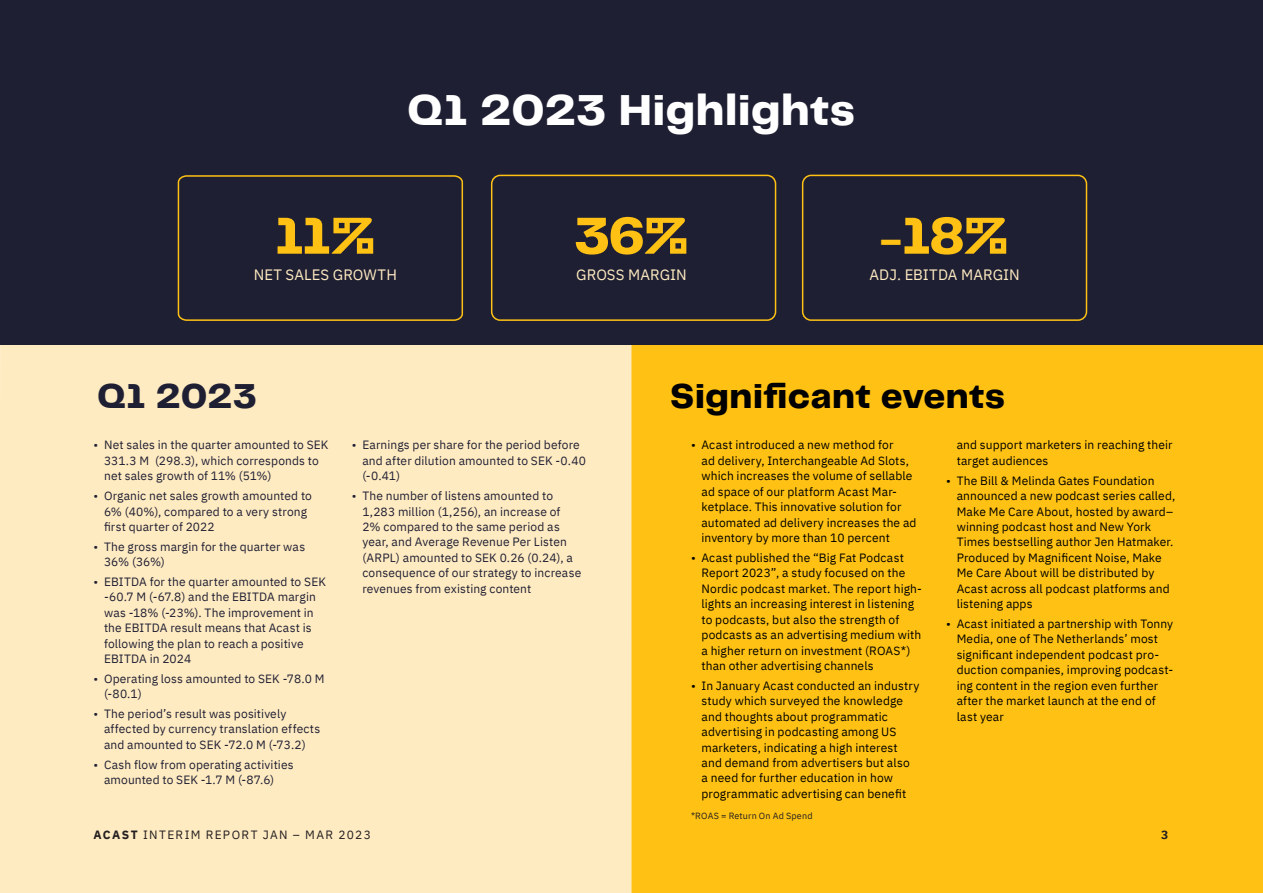
<style>
.page{position:relative;width:1263px;height:893px;background:#fff}
.page>*{position:absolute;margin:0;border:0;box-sizing:border-box;transform-origin:0 0}
.Headline_1{font:800 54px "Telegraf";color:#ffc214}
.Headline_1-2{font:800 45px "Telegraf";letter-spacing:.01em;color:#fff}
.Headline_1-3{font:800 36px "Telegraf";letter-spacing:.01em;color:#000}
.Headline_1-4{font:800 36px "Telegraf";color:#1f1f33}
.bread_text{font:15px "IBM Plex Sans";letter-spacing:.005em;color:#ffebc2}
.t1{font:12px/15.5px "IBM Plex Sans";letter-spacing:.01em;color:#000}
.t2{font:12px/15.5px "IBM Plex Sans";letter-spacing:.01em;color:#1f1f33}
.t3{font:12px "IBM Plex Sans";letter-spacing:.115em;color:#231f20}
.t4{font:700 12px "IBM Plex Sans";color:#231f20}
.Notes_fotnot{font:9px "IBM Plex Sans";letter-spacing:.02em;color:#231f20}
.s1{font-size:45px}
.s2{font-weight:700}
</style>
<div class="page">
<div style="left:0;top:344px;width:631px;height:549px;background:#ffebc2"></div>
<div style="left:631px;top:344px;width:632px;height:549px;background:#ffc214"></div>
<div style="left:0;top:0;width:1263px;height:344px;background:#1f1f33"></div>
<svg style="left:177px;top:175px;width:287px;height:146px"></svg>
<div style="left:491px;top:175px;width:285px;height:146px;border:2px solid #ffc214;border-radius:9px"></div>
<div style="left:802px;top:175px;width:285px;height:146px;border:2px solid #ffc214;border-radius:9px"></div>
<p class="Headline_1-2" style="left:407px;top:79px;width:449px">Q1 2023 Highlights</p>
<p class="Headline_1" style="left:275px;top:198px;width:103px">11%</p>
<p class="bread_text" style="left:254px;top:263px;width:145px">NET SALES GROWTH</p>
<p class="Headline_1" style="left:574px;top:198px;width:117px">36%</p>
<p class="bread_text" style="left:576px;top:263px;width:112px">GROSS MARGIN</p>
<p class="Headline_1" style="left:880px;top:198px;width:130px"><span class="s1">-</span>18%</p>
<p class="bread_text" style="left:869px;top:263px;width:152px">ADJ. EBITDA MARGIN</p>
<p class="Headline_1-4" style="left:97px;top:371px;width:161px">Q1 2023</p>
<p class="Headline_1-3" style="left:670px;top:371px;width:336px">Significant events</p>
<p class="t2" style="left:104px;top:436px;width:226px;text-indent:-10px">• Net sales in the quarter amounted to SEK<br>331.3 M (298.3), which corresponds to net sales growth of 11% (51%)</p>
<p class="t2" style="left:104px;top:487px;width:209px;text-indent:-10px">• Organic net sales growth amounted to<br>6% (40%), compared to a very strong first quarter of 2022</p>
<p class="t2" style="left:104px;top:538px;width:203px;text-indent:-10px">• The gross margin for the quarter was<br>36% (36%)</p>
<p class="t2" style="left:104px;top:573px;width:223px;text-indent:-10px">• EBITDA for the quarter amounted to SEK -60.7 M (-67.8) and the EBITDA margin was -18% (-23%). The improvement in the EBITDA result means that Acast is following the plan to reach a positive EBITDA in 2024</p>
<p class="t2" style="left:104px;top:670px;width:222px;text-indent:-10px">• Operating loss amounted to SEK -78.0 M (-80.1)</p>
<p class="t2" style="left:104px;top:705px;width:218px;text-indent:-10px">• The period’s result was positively affected by currency translation effects and amounted to SEK -72.0 M (-73.2)</p>
<p class="t2" style="left:104px;top:756px;width:191px;text-indent:-10px">• Cash flow from operating activities amounted to SEK -1.7 M (-87.6)</p>
<p class="t2" style="left:362px;top:436px;width:225px;text-indent:-10px">• Earnings per share for the period before and after dilution amounted to SEK -0.40 (-0.41)</p>
<p class="t2" style="left:362px;top:487px;width:220px;text-indent:-10px">• The number of listens amounted to 1,283 million (1,256), an increase of 2% compared to the same period as year, and Average Revenue Per Listen (ARPL) amounted to SEK 0.26 (0.24), a consequence of our strategy to increase revenues from existing content</p>
<p class="t1" style="left:701px;top:436px;width:216px;text-indent:-10px">• Acast introduced a new method for<br>ad delivery, Interchangeable Ad Slots, which increases the volume of sellable ad space of our platform Acast Mar&shy;ketplace. This innovative solution for automated ad delivery increases the ad inventory by more than 10 percent</p>
<p class="t1" style="left:701px;top:549px;width:222px;text-indent:-10px">• Acast published the “Big Fat Podcast Report 2023”, a study focused on the Nordic podcast market. The report high&shy;lights an increasing interest in listening to podcasts, but also the strength of podcasts as an advertising medium with a higher return on investment (ROAS*) than other advertising channels</p>
<p class="t1" style="left:701px;top:677px;width:219px;text-indent:-10px">• In January Acast conducted an industry study which surveyed the knowledge and thoughts about programmatic advertising in podcasting among US marketers, indicating a high interest and demand from advertisers but also<br>a need for further education in how programmatic advertising can benefit</p>
<p class="t1" style="left:957px;top:436px;width:217px">and support marketers in reaching their target audiences</p>
<p class="t1" style="left:957px;top:472px;width:220px;text-indent:-10px">• The Bill &amp; Melinda Gates Foundation announced a new podcast series called, Make Me Care About, hosted by award– winning podcast host and New York Times bestselling author Jen Hatmaker.<br>Produced by Magnificent Noise, Make Me Care About will be distributed by Acast across all podcast platforms and listening apps</p>
<p class="t1" style="left:957px;top:615px;width:218px;text-indent:-10px">• Acast initiated a partnership with Tonny Media, one of The Netherlands’ most significant independent podcast pro&shy;duction companies, improving podcast&shy;ing content in the region even further after the market launch at the end of last year</p>
<p class="Notes_fotnot" style="left:691px;top:809px;width:123px">*ROAS = Return On Ad Spend</p>
<p class="t3" style="left:94px;top:825px;width:279px"><span class="s2">ACAST</span> INTERIM REPORT JAN – MAR 2023</p>
<p class="t4" style="left:1161px;top:825px;width:9px">3</p>
</div>
